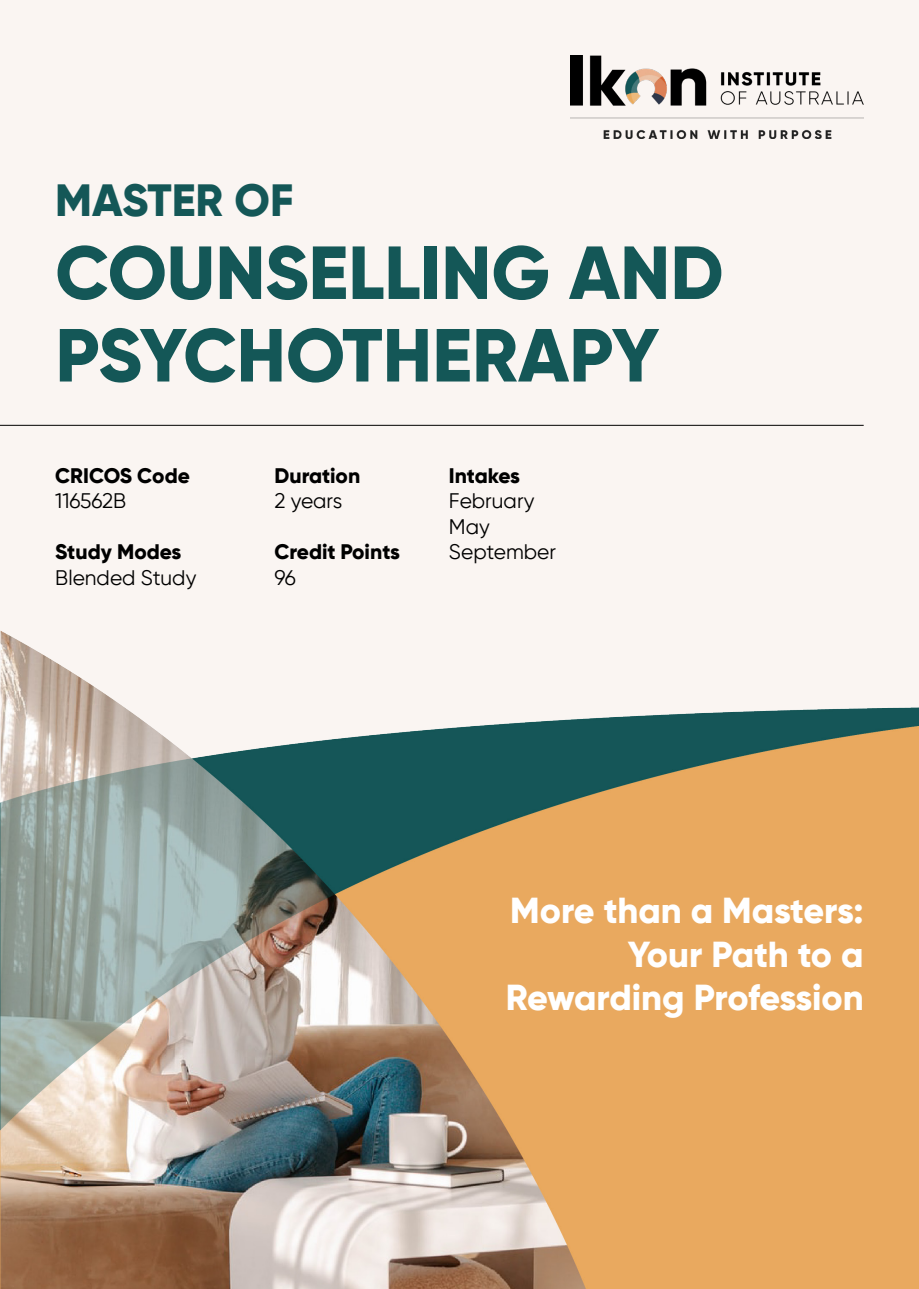
<style>
.page{position:relative;width:919px;height:1289px;background:#fff}
.page>*{position:absolute;margin:0;border:0;box-sizing:border-box;transform-origin:0 0}
.t1{font:800 75px/82.5px "Gilroy";color:#145757}
.t2{font:800 45px "Gilroy";color:#145757}
.t3{font:800 36px "Gilroy";letter-spacing:-.01em;color:#fff}
.t4{font:800 21px "Gilroy";color:#000}
.t5{font:21px "Gilroy";color:#000}
</style>
<div class="page">
<div style="left:0;top:0;width:918px;height:761px;background:#faf5f2"></div>
<img style="left:0;top:631px;width:918px;height:657px">
<hr style="left:0;top:425px;width:863px;height:1px;background:#000">
<img style="left:570px;top:55px;width:293px;height:83px">
<p class="t2" style="left:55px;top:172px;width:239px">MASTER OF</p>
<p class="t1" style="left:55px;top:231px;width:669px">COUNSELLING AND<br>PSYCHOTHERAPY</p>
<p class="t4" style="left:55px;top:462px;width:136px">CRICOS Code</p>
<p class="t5" style="left:55px;top:488px;width:72px">116562B</p>
<p class="t4" style="left:55px;top:538px;width:128px">Study Modes</p>
<p class="t5" style="left:55px;top:564px;width:142px">Blended Study</p>
<p class="t4" style="left:274px;top:462px;width:87px">Duration</p>
<p class="t5" style="left:274px;top:488px;width:69px">2 years</p>
<p class="t4" style="left:274px;top:538px;width:127px">Credit Points</p>
<p class="t5" style="left:274px;top:564px;width:23px">96</p>
<p class="t4" style="left:449px;top:462px;width:73px">Intakes</p>
<p class="t5" style="left:449px;top:488px;width:87px">February</p>
<p class="t5" style="left:449px;top:513px;width:42px">May</p>
<p class="t5" style="left:449px;top:539px;width:109px">September</p>
<p class="t3" style="left:510px;top:888px;width:355px">More than a Masters:</p>
<p class="t3" style="left:627px;top:931px;width:237px">Your Path to a</p>
<p class="t3" style="left:505px;top:974px;width:359px">Rewarding Profession</p>
</div>
